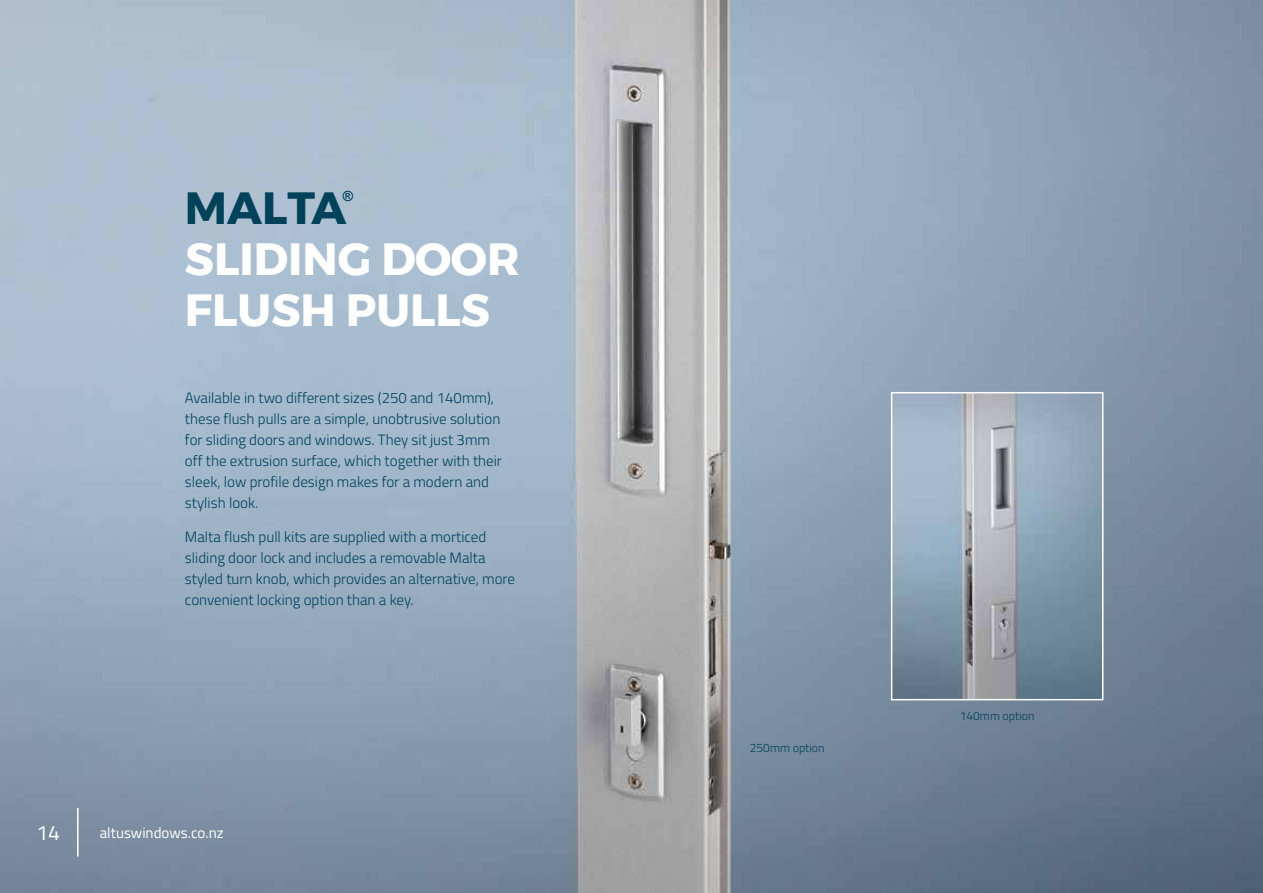
<style>
.page{position:relative;width:1263px;height:893px;background:#fff}
.page>*{position:absolute;margin:0;border:0;box-sizing:border-box;transform-origin:0 0}
.t1{font:700 45px/51px "Montserrat";color:#fff}
.t2{font:700 45px "Montserrat";color:#00425a}
.t3{font:21px "Titillium";color:#fff}
.t4{font:300 15px/21px "Titillium";color:#00425a}
.t5{font:15px "Titillium";color:#fff}
.t6{font:700 13.95px "Arial";color:#00425a}
.t7{font:300 12px "Titillium";color:#00425a}
</style>
<div class="page">
<img style="left:0;top:0;width:1263px;height:893px">
<img style="left:894px;top:395px;width:206px;height:302px">
<div style="left:891px;top:392px;width:212px;height:308px;border:2px solid #fff"></div>
<hr style="left:77px;top:808px;width:2px;height:48px;background:#fff">
<p class="t6" style="left:343px;top:189px;width:12px">®</p>
<h1 class="t2" style="left:185px;top:172px;width:163px">MALTA</h1>
<h1 class="t1" style="left:185px;top:234px;width:336px">SLIDING DOOR<br>FLUSH PULLS</h1>
<p class="t4" style="left:185px;top:387px;width:319px">Available in two different sizes (250 and 140mm), these flush pulls are a simple, unobtrusive solution for sliding doors and windows. They sit just 3mm off the extrusion surface, which together with their sleek, low profile design makes for a modern and stylish look.</p>
<p class="t4" style="left:185px;top:525px;width:332px">Malta flush pull kits are supplied with a morticed sliding door lock and includes a removable Malta styled turn knob, which provides an alternative, more convenient locking option than a key.</p>
<h2 class="t3" style="left:36px;top:817px;width:25px">14</h2>
<p class="t5" style="left:100px;top:822px;width:125px">altuswindows.co.nz</p>
<p class="t7" style="left:750px;top:739px;width:76px">250mm option</p>
<p class="t7" style="left:960px;top:707px;width:76px">140mm option</p>
</div>
